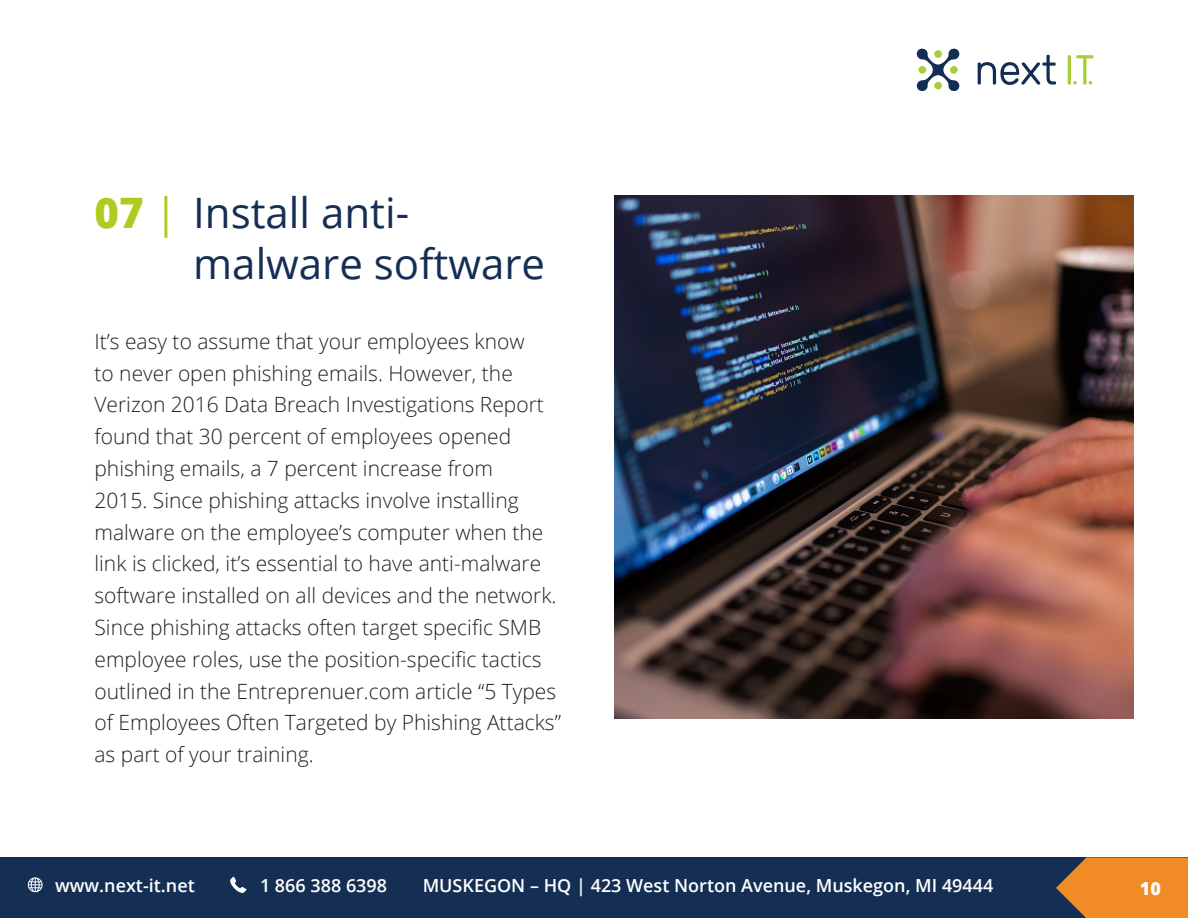
<style>
.page{position:relative;width:1188px;height:918px;background:#fff}
.page>*{position:absolute;margin:0;border:0;box-sizing:border-box;transform-origin:0 0}
.t1{font:42px/51px "Open Sans";color:#152f54}
.t2{font:300 21px/31.8px "Open Sans";color:#231f20}
.t3{font:600 18px "Open Sans";color:#fff}
.t4{font:800 18px "Open Sans";color:#fff}
.s1{font-weight:800;color:#afcb1f}
.s2{color:#afcb1f}
</style>
<div class="page">
<div style="left:0;top:858px;width:1188px;height:60px;background:#152f54"></div>
<svg style="left:1056px;top:858px;width:132px;height:60px;background:#d7802b"></svg>
<svg style="left:28px;top:877px;width:15px;height:15px"></svg>
<svg style="left:230px;top:877px;width:16px;height:16px"></svg>
<svg style="left:916px;top:48px;width:44px;height:44px"></svg>
<svg style="left:978px;top:55px;width:78px;height:30px"></svg>
<hr style="left:1068px;top:55px;width:3px;height:30px;background:#a9cf38">
<svg style="left:1073px;top:55px;width:21px;height:30px"></svg>
<img style="left:614px;top:195px;width:520px;height:523px">
<p class="t1" style="left:193px;top:186px;width:353px;text-indent:-99px"><span class="s1">07</span> <span class="s2">|</span> Install anti&shy;malware software</p>
<p class="t2" style="left:94px;top:325px;width:468px">It’s easy to assume that your employees know<br>to never open phishing emails. However, the Verizon 2016 Data Breach Investigations Report found that 30 percent of employees opened phishing emails, a 7 percent increase from<br>2015. Since phishing attacks involve installing malware on the employee’s computer when the link is clicked, it’s essential to have anti-malware software installed on all devices and the network.<br>Since phishing attacks often target specific SMB employee roles, use the position-specific tactics outlined in the Entreprenuer.com article “5 Types of Employees Often Targeted by Phishing Attacks” as part of your training.</p>
<p class="t3" style="left:55px;top:873px;width:141px">www.next-it.net</p>
<p class="t3" style="left:260px;top:873px;width:129px">1 866 388 6398</p>
<p class="t3" style="left:423px;top:873px;width:572px">MUSKEGON – HQ | 423 West Norton Avenue, Muskegon, MI 49444</p>
<p class="t4" style="left:1140px;top:875px;width:23px">10</p>
</div>
